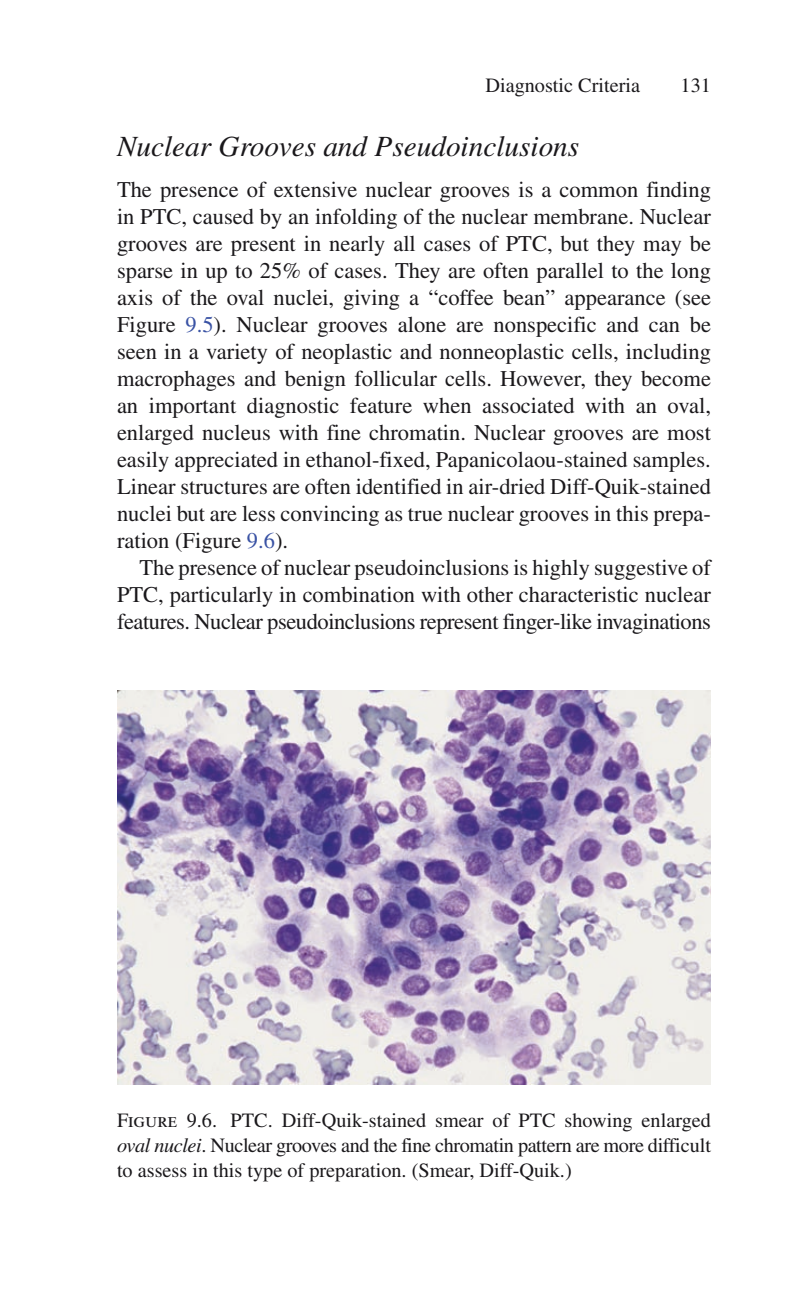
<style>
.page{position:relative;width:810px;height:1296px;background:#fff}
.page>*{position:absolute;margin:0;border:0;box-sizing:border-box;transform-origin:0 0}
.t1{font:italic 29.25px "Times";color:#1a181b}
.t2{font:22.5px/27px "Times";letter-spacing:-.015em;color:#1a181b;text-align:justify}
.t3{font:20.25px/24.8px "Times";color:#1a181b;text-align:justify}
.s1{color:#3952a4}
.s2{font-family:"Times Roman SC"}
.s3{font-style:italic}
</style>
<div class="page">
<img style="left:117px;top:691px;width:594px;height:393px">
<p class="t3" style="left:485px;top:73px;width:156px">Diagnostic Criteria</p>
<p class="t3" style="left:681px;top:73px;width:32px">131</p>
<h1 class="t1" style="left:117px;top:130px;width:464px">Nuclear Grooves and Pseudoinclusions</h1>
<p class="t2" style="left:117px;top:175px;width:596px">The presence of extensive nuclear grooves is a common finding in PTC, caused by an infolding of the nuclear membrane. Nuclear grooves are present in nearly all cases of PTC, but they may be sparse in up to 25% of cases. They are often parallel to the long axis of the oval nuclei, giving a “coffee bean” appearance (see Figure <span class="s1">9.5</span>). Nuclear grooves alone are nonspecific and can be seen in a variety of neoplastic and nonneoplastic cells, including macrophages and benign follicular cells. However, they become an important diagnostic feature when associated with an oval, enlarged nucleus with fine chromatin. Nuclear grooves are most easily appreciated in ethanol-fixed, Papanicolaou-stained samples.<br>Linear structures are often identified in air-dried Diff-Quik-stained nuclei but are less convincing as true nuclear grooves in this prepa&shy;ration (Figure <span class="s1">9.6</span>).</p>
<p class="t2" style="left:117px;top:553px;width:595px;text-indent:22px">The presence of nuclear pseudoinclusions is highly suggestive of PTC, particularly in combination with other characteristic nuclear features. Nuclear pseudoinclusions represent finger-like invaginations</p>
<p class="t3" style="left:117px;top:1108px;width:596px"><span class="s2">Figure</span> 9.6. PTC. Diff-Quik-stained smear of PTC showing enlarged <span class="s3">oval nuclei</span>. Nuclear grooves and the fine chromatin pattern are more difficult to assess in this type of preparation. (Smear, Diff-Quik.)</p>
</div>
